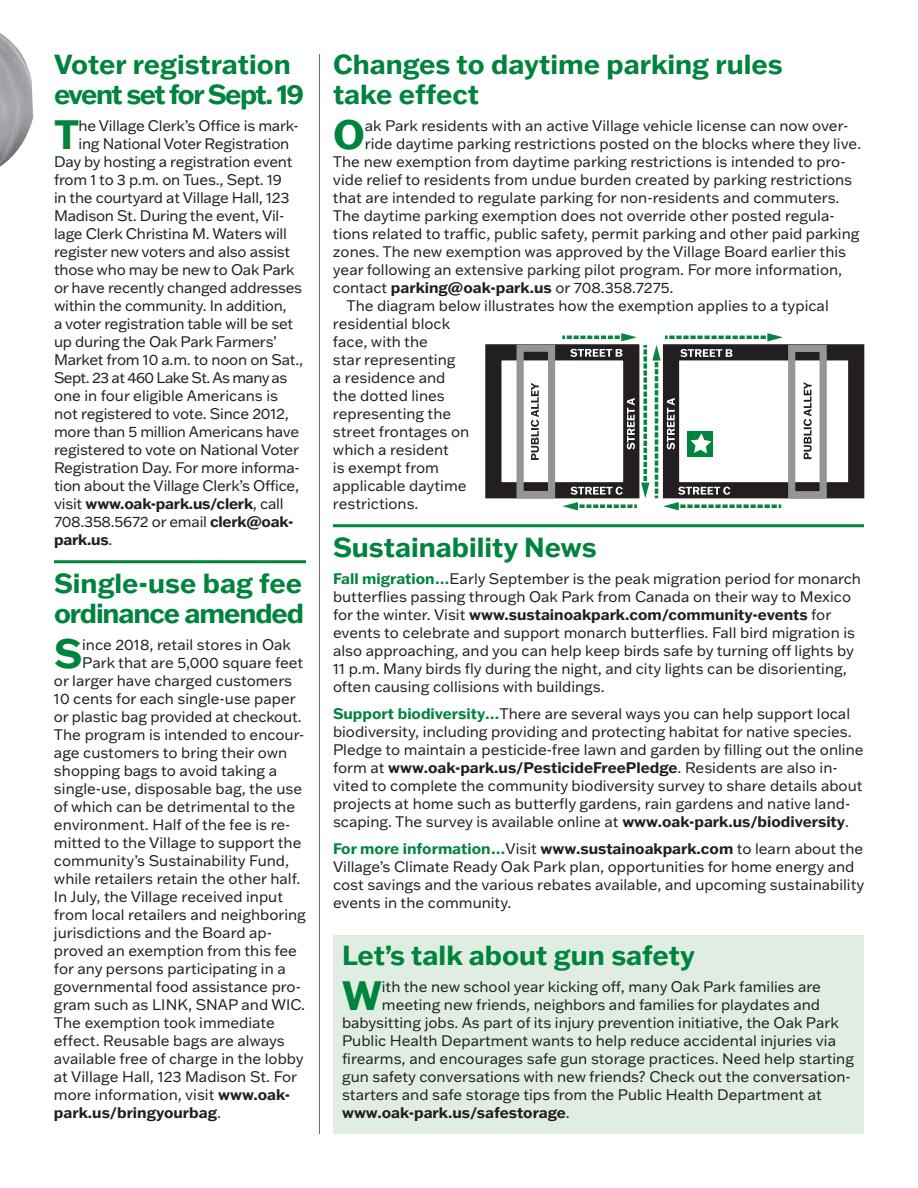
<style>
.page{position:relative;width:918px;height:1188px;background:#fff}
.page>*{position:absolute;margin:0;border:0;box-sizing:border-box;transform-origin:0 0}
.t1{font:700 40.2px "Franklin Gothic ATF";color:#00843d}
.t2{font:700 27px/30px "Franklin Gothic ATF";color:#00843d}
.t3{font:700 27px/30px "Franklin Gothic ATF";letter-spacing:-.04em;color:#00843d}
.t4{font:15px/18px "Franklin Gothic ATF";color:#231f20}
.t5{font:700 15px "Franklin Gothic ATF";color:#231f20}
.t6{font:15px "Franklin Gothic ATF";letter-spacing:-.04em;color:#231f20}
.s1{font-weight:400}
.s2{font-weight:700}
.s3{font-weight:700;color:#00843d}
</style>
<div class="page">
<hr style="left:333px;top:524px;width:531px;height:3px;background:#00843d">
<hr style="left:319px;top:54px;width:1px;height:1080px;background:#6c6d70">
<hr style="left:54px;top:560px;width:252px;height:3px;background:#00843d">
<div style="left:333px;top:935px;width:531px;height:199px;background:#e0ede2"></div>
<svg style="left:485px;top:344px;width:379px;height:155px"></svg>
<svg style="left:513px;top:344px;width:317px;height:155px"></svg>
<svg style="left:528px;top:383px;width:11px;height:77px"></svg>
<svg style="left:804px;top:382px;width:8px;height:77px"></svg>
<svg style="left:562px;top:333px;width:221px;height:177px"></svg>
<img style="left:0;top:33px;width:33px;height:134px">
<h2 class="t2" style="left:54px;top:49px;width:252px">Voter registration event set for Sept. 19</h2>
<h1 class="t1" style="left:54px;top:108px;width:27px">T</h1>
<p class="t4" style="left:79px;top:116px;width:222px">he Village Clerk’s Office is mark-</p>
<p class="t4" style="left:79px;top:134px;width:212px">ing National Voter Registration</p>
<p class="t4" style="left:54px;top:152px;width:240px">Day by hosting a registration event</p>
<p class="t4" style="left:54px;top:170px;width:229px">from 1 to 3 p.m. on Tues., Sept. 19</p>
<p class="t4" style="left:54px;top:188px;width:237px">in the courtyard at Village Hall, 123</p>
<p class="t4" style="left:54px;top:206px;width:232px">Madison St. During the event, Vil-</p>
<p class="t4" style="left:54px;top:224px;width:234px">lage Clerk Christina M. Waters will</p>
<p class="t4" style="left:54px;top:242px;width:238px">register new voters and also assist</p>
<p class="t4" style="left:54px;top:260px;width:242px">those who may be new to Oak Park</p>
<p class="t4" style="left:54px;top:278px;width:250px">or have recently changed addresses</p>
<p class="t4" style="left:54px;top:296px;width:234px">within the community. In addition,</p>
<p class="t4" style="left:54px;top:314px;width:241px">a voter registration table will be set</p>
<p class="t4" style="left:54px;top:332px;width:224px">up during the Oak Park Farmers’</p>
<p class="t4" style="left:54px;top:350px;width:251px">Market from 10 a.m. to noon on Sat.,</p>
<p class="t6" style="left:54px;top:368px;width:235px">Sept. 23 at 460 Lake St. As many as</p>
<p class="t4" style="left:54px;top:386px;width:226px">one in four eligible Americans is</p>
<p class="t4" style="left:54px;top:404px;width:236px">not registered to vote. Since 2012,</p>
<p class="t4" style="left:54px;top:422px;width:247px">more than 5 million Americans have</p>
<p class="t4" style="left:54px;top:440px;width:247px">registered to vote on National Voter</p>
<p class="t4" style="left:54px;top:458px;width:247px">Registration Day. For more informa-</p>
<p class="t4" style="left:54px;top:476px;width:247px">tion about the Village Clerk’s Office,</p>
<p class="t5" style="left:54px;top:494px;width:231px"><span class="s1">visit</span> www.oak-park.us/clerk<span class="s1">, call</span></p>
<p class="t4" style="left:54px;top:512px;width:241px">708.358.5672 or email <span class="s2">clerk@oak-</span></p>
<p class="t5" style="left:54px;top:530px;width:60px">park.us<span class="s1">.</span></p>
<h2 class="t3" style="left:54px;top:568px;width:252px">Single-use bag fee ordinance amended</h2>
<h1 class="t1" style="left:54px;top:627px;width:30px">S</h1>
<p class="t4" style="left:82px;top:635px;width:210px">ince 2018, retail stores in Oak</p>
<p class="t4" style="left:82px;top:653px;width:223px">Park that are 5,000 square feet</p>
<p class="t4" style="left:54px;top:671px;width:240px">or larger have charged customers</p>
<p class="t4" style="left:54px;top:689px;width:243px">10 cents for each single-use paper</p>
<p class="t4" style="left:54px;top:707px;width:249px">or plastic bag provided at checkout.</p>
<p class="t4" style="left:54px;top:725px;width:252px">The program is intended to encour-</p>
<p class="t4" style="left:54px;top:743px;width:235px">age customers to bring their own</p>
<p class="t4" style="left:54px;top:761px;width:225px">shopping bags to avoid taking a</p>
<p class="t4" style="left:54px;top:779px;width:250px">single-use, disposable bag, the use</p>
<p class="t4" style="left:54px;top:797px;width:243px">of which can be detrimental to the</p>
<p class="t4" style="left:54px;top:815px;width:238px">environment. Half of the fee is re-</p>
<p class="t4" style="left:54px;top:833px;width:249px">mitted to the Village to support the</p>
<p class="t4" style="left:54px;top:851px;width:237px">community’s Sustainability Fund,</p>
<p class="t4" style="left:54px;top:869px;width:248px">while retailers retain the other half.</p>
<p class="t4" style="left:54px;top:887px;width:231px">In July, the Village received input</p>
<p class="t4" style="left:54px;top:905px;width:254px">from local retailers and neighboring</p>
<p class="t4" style="left:54px;top:923px;width:220px">jurisdictions and the Board ap-</p>
<p class="t4" style="left:54px;top:941px;width:244px">proved an exemption from this fee</p>
<p class="t4" style="left:54px;top:959px;width:233px">for any persons participating in a</p>
<p class="t4" style="left:54px;top:977px;width:249px">governmental food assistance pro-</p>
<p class="t4" style="left:54px;top:995px;width:253px">gram such as LINK, SNAP and WIC.</p>
<p class="t4" style="left:54px;top:1013px;width:223px">The exemption took immediate</p>
<p class="t4" style="left:54px;top:1031px;width:232px">effect. Reusable bags are always</p>
<p class="t4" style="left:54px;top:1049px;width:251px">available free of charge in the lobby</p>
<p class="t4" style="left:54px;top:1067px;width:245px">at Village Hall, 123 Madison St. For</p>
<p class="t4" style="left:54px;top:1085px;width:238px">more information, visit <span class="s2">www.oak-</span></p>
<p class="t5" style="left:54px;top:1103px;width:168px">park.us/bringyourbag<span class="s1">.</span></p>
<h2 class="t2" style="left:333px;top:49px;width:451px">Changes to daytime parking rules take effect</h2>
<h1 class="t1" style="left:333px;top:108px;width:33px">O</h1>
<p class="t4" style="left:365px;top:116px;width:485px">ak Park residents with an active Village vehicle license can now over-</p>
<p class="t4" style="left:365px;top:134px;width:498px">ride daytime parking restrictions posted on the blocks where they live.</p>
<p class="t4" style="left:333px;top:152px;width:514px">The new exemption from daytime parking restrictions is intended to pro-</p>
<p class="t4" style="left:333px;top:170px;width:521px">vide relief to residents from undue burden created by parking restrictions</p>
<p class="t4" style="left:333px;top:188px;width:508px">that are intended to regulate parking for non-residents and commuters.</p>
<p class="t4" style="left:333px;top:206px;width:503px">The daytime parking exemption does not override other posted regula-</p>
<p class="t4" style="left:333px;top:224px;width:528px">tions related to traffic, public safety, permit parking and other paid parking</p>
<p class="t4" style="left:333px;top:242px;width:515px">zones. The new exemption was approved by the Village Board earlier this</p>
<p class="t4" style="left:333px;top:260px;width:511px">year following an extensive parking pilot program. For more information,</p>
<p class="t4" style="left:333px;top:278px;width:342px">contact <span class="s2">parking@oak-park.us</span> or 708.358.7275.</p>
<p class="t4" style="left:346px;top:296px;width:484px">The diagram below illustrates how the exemption applies to a typical</p>
<p class="t4" style="left:333px;top:314px;width:119px">residential block</p>
<p class="t4" style="left:333px;top:332px;width:96px">face, with the</p>
<p class="t4" style="left:333px;top:350px;width:124px">star representing</p>
<p class="t4" style="left:333px;top:368px;width:114px">a residence and</p>
<p class="t4" style="left:333px;top:386px;width:113px">the dotted lines</p>
<p class="t4" style="left:333px;top:404px;width:120px">representing the</p>
<p class="t4" style="left:333px;top:422px;width:138px">street frontages on</p>
<p class="t4" style="left:333px;top:440px;width:118px">which a resident</p>
<p class="t4" style="left:333px;top:458px;width:108px">is exempt from</p>
<p class="t4" style="left:333px;top:476px;width:135px">applicable daytime</p>
<p class="t4" style="left:333px;top:494px;width:87px">restrictions.</p>
<h2 class="t2" style="left:333px;top:532px;width:265px">Sustainability News</h2>
<p class="t4" style="left:333px;top:569px;width:530px"><span class="s3">Fall migration…</span>Early September is the peak migration period for monarch butterflies passing through Oak Park from Canada on their way to Mexico for the winter. Visit <span class="s2">www.sustainoakpark.com/community-events</span> for events to celebrate and support monarch butterflies. Fall bird migration is also approaching, and you can help keep birds safe by turning off lights by 11 p.m. Many birds fly during the night, and city lights can be disorienting, often causing collisions with buildings.</p>
<p class="t4" style="left:333px;top:704px;width:532px"><span class="s3">Support biodiversity…</span>There are several ways you can help support local biodiversity, including providing and protecting habitat for native species.<br>Pledge to maintain a pesticide-free lawn and garden by filling out the online form at <span class="s2">www.oak-park.us/PesticideFreePledge</span>. Residents are also in&shy;vited to complete the community biodiversity survey to share details about projects at home such as butterfly gardens, rain gardens and native land&shy;scaping. The survey is available online at <span class="s2">www.oak-park.us/biodiversity</span>.</p>
<p class="t4" style="left:333px;top:839px;width:533px"><span class="s3">For more information…</span>Visit <span class="s2">www.sustainoakpark.com</span> to learn about the Village’s Climate Ready Oak Park plan, opportunities for home energy and cost savings and the various rebates available, and upcoming sustainability events in the community.</p>
<h2 class="t2" style="left:342px;top:939px;width:354px">Let’s talk about gun safety</h2>
<h1 class="t1" style="left:342px;top:968px;width:41px">W</h1>
<p class="t4" style="left:382px;top:977px;width:441px">ith the new school year kicking off, many Oak Park families are</p>
<p class="t4" style="left:382px;top:995px;width:440px">meeting new friends, neighbors and families for playdates and</p>
<p class="t4" style="left:342px;top:1013px;width:498px">babysitting jobs. As part of its injury prevention initiative, the Oak Park</p>
<p class="t4" style="left:342px;top:1031px;width:496px">Public Health Department wants to help reduce accidental injuries via</p>
<p class="t4" style="left:342px;top:1049px;width:514px">firearms, and encourages safe gun storage practices. Need help starting</p>
<p class="t4" style="left:342px;top:1067px;width:510px">gun safety conversations with new friends? Check out the conversation-</p>
<p class="t4" style="left:342px;top:1085px;width:481px">starters and safe storage tips from the Public Health Department at</p>
<p class="t5" style="left:342px;top:1102px;width:229px">www.oak-park.us/safestorage<span class="s1">.</span></p>
</div>
